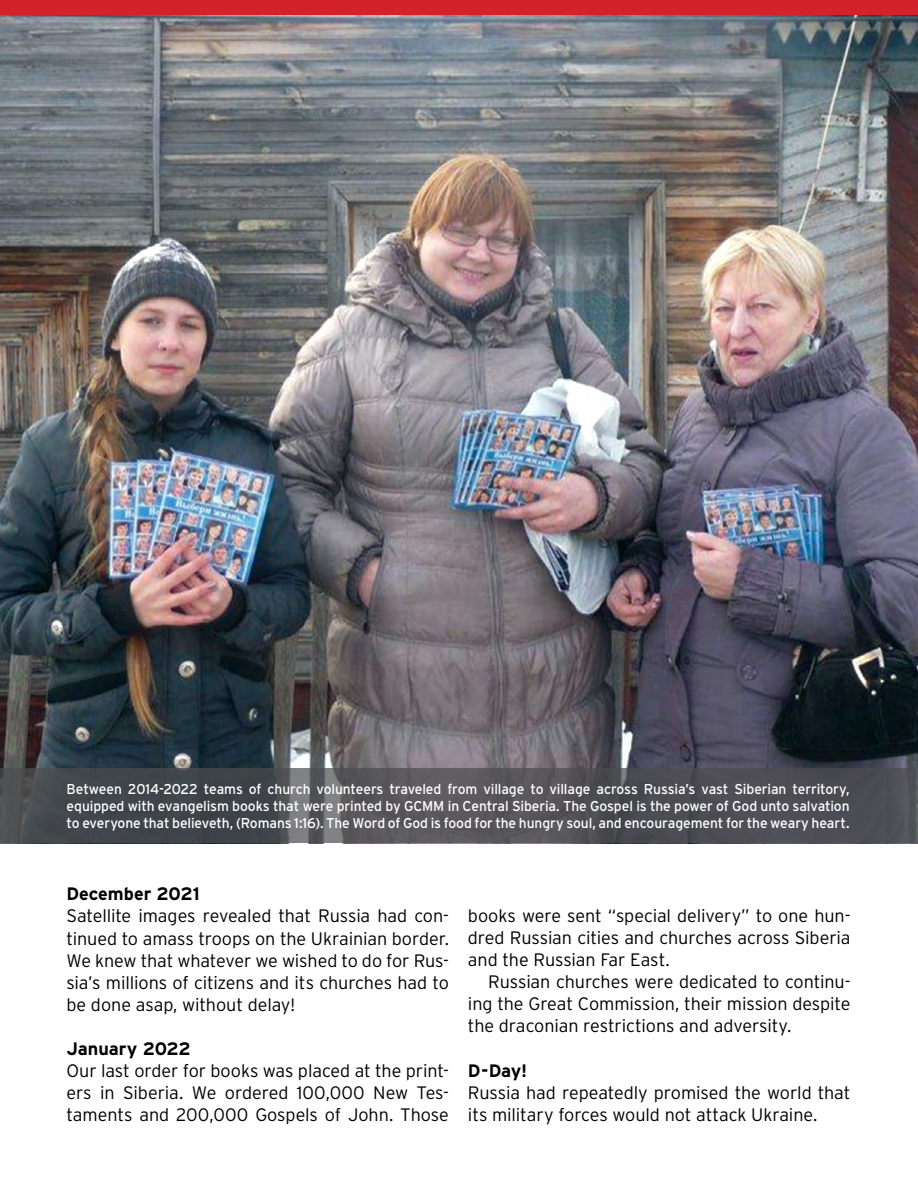
<style>
.page{position:relative;width:918px;height:1188px;background:#fff}
.page>*{position:absolute;margin:0;border:0;box-sizing:border-box;transform-origin:0 0}
.t1{font:300 18px/22px "Interstate";letter-spacing:-.005em;color:#000;text-align:justify}
.t2{font:700 18px "Interstate";letter-spacing:-.005em;color:#000}
.t3{font:14.25px/17.1px "Interstate";letter-spacing:-.005em;color:#fff;text-align:justify}
</style>
<div class="page">
<img style="left:0;top:14px;width:918px;height:829px">
<svg style="left:0;top:768px;width:916px;height:75px;background:#4e4f54"></svg>
<div style="left:0;top:0;width:918px;height:14px;background:#d2232a"></div>
<p class="t3" style="left:67px;top:780px;width:785px">Between 2014-2022 teams of church volunteers traveled from village to village across Russia’s vast Siberian territory, equipped with evangelism books that were printed by GCMM in Central Siberia. The Gospel is the power of God unto salvation to everyone that believeth, (Romans 1:16). The Word of God is food for the hungry soul, and encouragement for the weary heart.</p>
<p class="t2" style="left:66px;top:884px;width:135px">December 2021</p>
<p class="t1" style="left:66px;top:905px;width:384px">Satellite images revealed that Russia had con&shy;tinued to amass troops on the Ukrainian border.<br>We knew that whatever we wished to do for Rus&shy;sia’s millions of citizens and its churches had to be done asap, without delay!</p>
<p class="t2" style="left:66px;top:1038px;width:126px">January 2022</p>
<p class="t1" style="left:66px;top:1059px;width:384px">Our last order for books was placed at the print&shy;ers in Siberia. We ordered 100,000 New Tes&shy;taments and 200,000 Gospels of John. Those</p>
<p class="t1" style="left:468px;top:905px;width:384px">books were sent “special delivery” to one hun&shy;dred Russian cities and churches across Siberia and the Russian Far East.</p>
<p class="t1" style="left:468px;top:971px;width:384px;text-indent:20px">Russian churches were dedicated to continu&shy;ing the Great Commission, their mission despite the draconian restrictions and adversity.</p>
<p class="t2" style="left:468px;top:1060px;width:61px">D-Day!</p>
<p class="t1" style="left:468px;top:1081px;width:384px">Russia had repeatedly promised the world that its military forces would not attack Ukraine.</p>
</div>
